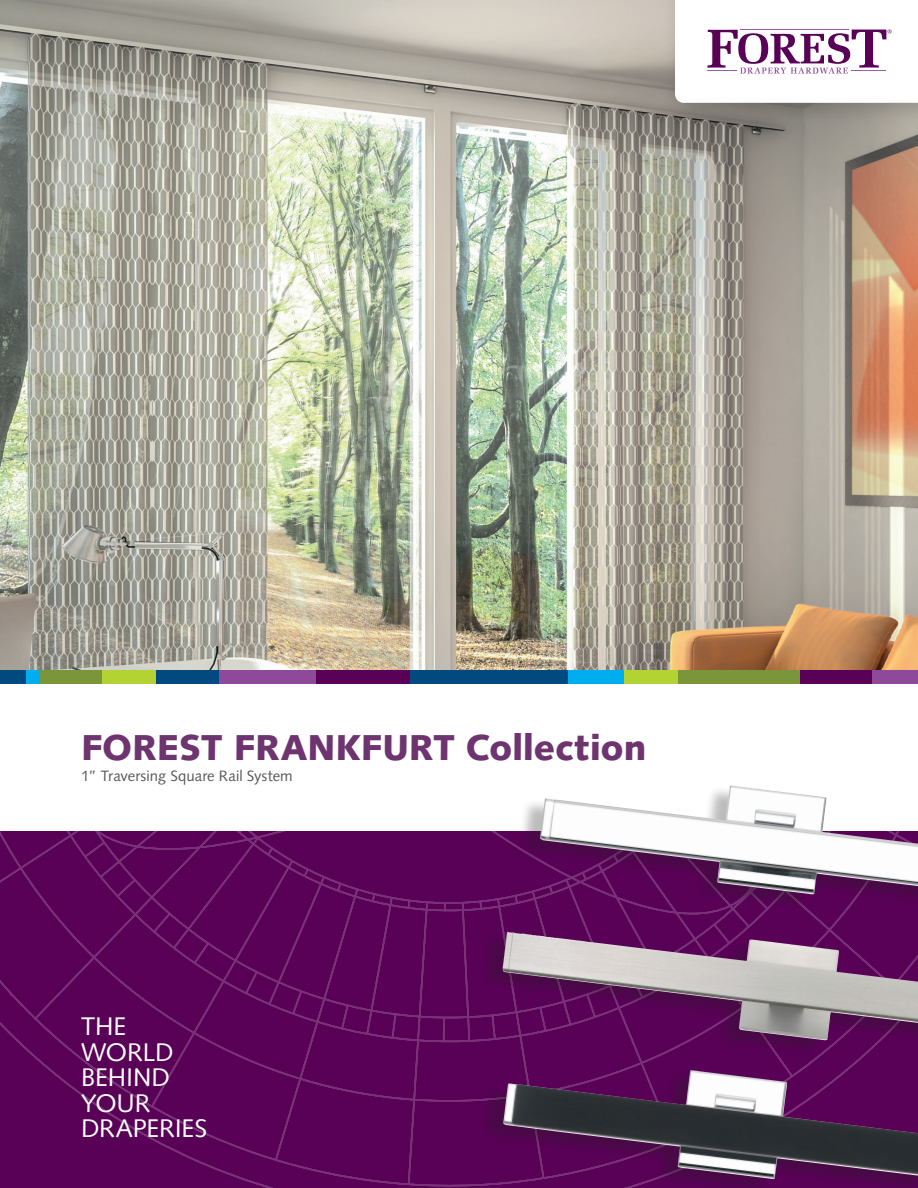
<style>
.page{position:relative;width:918px;height:1188px;background:#fff}
.page>*{position:absolute;margin:0;border:0;box-sizing:border-box;transform-origin:0 0}
.t1{font:900 36px "Syntax LT Pro";color:#6e346f}
.t2{font:25.5px "Syntax";letter-spacing:-.005em;color:#fff}
.t3{font:15px "Syntax LT Pro";color:#57585a}
</style>
<div class="page">
<img style="left:0;top:0;width:918px;height:670px">
<div style="left:0;top:832px;width:918px;height:355px;background:#590157"></div>
<div style="left:218px;top:670px;width:98px;height:13px;background:#8f499a"></div>
<div style="left:868px;top:670px;width:50px;height:13px;background:#8f499a"></div>
<div style="left:26px;top:670px;width:14px;height:13px;background:#00aeef"></div>
<div style="left:568px;top:670px;width:57px;height:13px;background:#00aeef"></div>
<div style="left:155px;top:670px;width:64px;height:13px;background:#004a7f"></div>
<div style="left:410px;top:670px;width:158px;height:13px;background:#004a7f"></div>
<div style="left:0;top:670px;width:26px;height:13px;background:#004a7f"></div>
<div style="left:316px;top:670px;width:94px;height:13px;background:#590157"></div>
<div style="left:800px;top:670px;width:72px;height:13px;background:#590157"></div>
<div style="left:40px;top:670px;width:62px;height:13px;background:#7a953a"></div>
<div style="left:677px;top:670px;width:123px;height:13px;background:#7a953a"></div>
<div style="left:102px;top:670px;width:53px;height:13px;background:#b3d234"></div>
<div style="left:625px;top:670px;width:53px;height:13px;background:#b3d234"></div>
<div style="left:662px;top:0;width:256px;height:128px;background:#231f20;opacity:.2"></div>
<svg style="left:675px;top:0;width:243px;height:103px"></svg>
<div style="left:480px;top:1070px;width:438px;height:118px;background:#231f20;opacity:.3"></div>
<img style="left:503px;top:1070px;width:415px;height:109px">
<div style="left:517px;top:785px;width:401px;height:126px;background:#231f20;opacity:.3"></div>
<img style="left:540px;top:786px;width:378px;height:109px">
<div style="left:480px;top:932px;width:438px;height:125px;background:#231f20;opacity:.3"></div>
<img style="left:503px;top:932px;width:415px;height:109px">
<p class="t1" style="left:81px;top:726px;width:567px">FOREST FRANKFURT Collection</p>
<p class="t3" style="left:81px;top:767px;width:213px">1” Traversing Square Rail System</p>
<p class="t2" style="left:81px;top:1011px;width:47px">THE</p>
<p class="t2" style="left:81px;top:1037px;width:94px">WORLD</p>
<p class="t2" style="left:81px;top:1062px;width:90px">BEHIND</p>
<p class="t2" style="left:81px;top:1088px;width:71px">YOUR</p>
<p class="t2" style="left:81px;top:1113px;width:128px">DRAPERIES</p>
</div>
